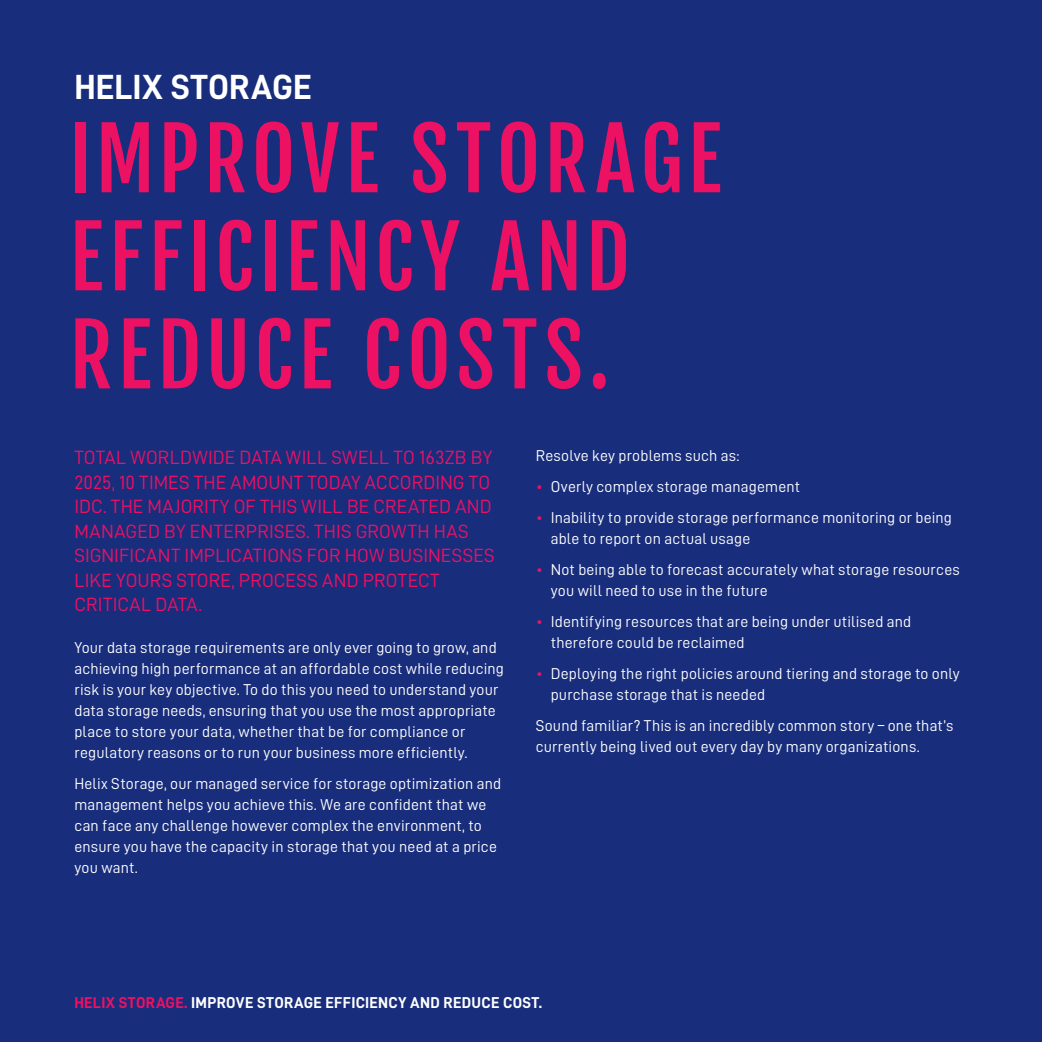
<style>
.page{position:relative;width:1042px;height:1042px;background:#182d7c}
.page>*{position:absolute;margin:0;border:0;box-sizing:border-box;transform-origin:0 0}
.Heading_rose{font:84px/98px "Fjalla One";letter-spacing:.065em;color:#ec1163}
.Text_above_Heading{font:35px "D DIN Bold";color:#fff}
.Intro_text_CAPS___ro{font:19.25px/24.5px "D DIN";letter-spacing:.01em;color:#ec1163}
.Body_copy___white{font:15.75px/21px "D DIN";letter-spacing:.01em;color:#fff}
.Bold_copy_CAPS___whi{font:15.75px "D DIN Bold";letter-spacing:.02em;color:#fff}
.s1{color:#ec1163}
</style>
<div class="page">
<p class="Text_above_Heading" style="left:74px;top:68px;width:239px">HELIX STORAGE</p>
<p class="Heading_rose" style="left:69px;top:110px;width:654px">IMPROVE STORAGE<br>EFFICIENCY AND<br>REDUCE COSTS.</p>
<p class="Intro_text_CAPS___ro" style="left:74px;top:445px;width:422px">TOTAL WORLDWIDE DATA WILL SWELL TO 163ZB BY 2025, 10 TIMES THE AMOUNT TODAY ACCORDING TO IDC. THE MAJORITY OF THIS WILL BE CREATED AND MANAGED BY ENTERPRISES. THIS GROWTH HAS SIGNIFICANT IMPLICATIONS FOR HOW BUSINESSES LIKE YOURS STORE, PROCESS AND PROTECT CRITICAL DATA.</p>
<p class="Body_copy___white" style="left:74px;top:637px;width:431px">Your data storage requirements are only ever going to grow, and achieving high performance at an affordable cost while reducing risk is your key objective. To do this you need to understand your data storage needs, ensuring that you use the most appropriate place to store your data, whether that be for compliance or regulatory reasons or to run your business more efficiently.</p>
<p class="Body_copy___white" style="left:74px;top:773px;width:428px">Helix Storage, our managed service for storage optimization and management helps you achieve this. We are confident that we can face any challenge however complex the environment, to ensure you have the capacity in storage that you need at a price you want.</p>
<p class="Body_copy___white" style="left:536px;top:445px;width:205px">Resolve key problems such as:</p>
<p class="Body_copy___white" style="left:536px;top:476px;width:266px"><span class="s1">•</span> Overly complex storage management</p>
<p class="Body_copy___white" style="left:551px;top:507px;width:403px;text-indent:-15px"><span class="s1">•</span> Inability to provide storage performance monitoring or being able to report on actual usage</p>
<p class="Body_copy___white" style="left:551px;top:559px;width:410px;text-indent:-15px"><span class="s1">•</span> Not being able to forecast accurately what storage resources you will need to use in the future</p>
<p class="Body_copy___white" style="left:551px;top:611px;width:362px;text-indent:-15px"><span class="s1">•</span> Identifying resources that are being under utilised and therefore could be reclaimed</p>
<p class="Body_copy___white" style="left:551px;top:662px;width:410px;text-indent:-15px"><span class="s1">•</span> Deploying the right policies around tiering and storage to only purchase storage that is needed</p>
<p class="Body_copy___white" style="left:536px;top:714px;width:419px">Sound familiar? This is an incredibly common story – one that’s currently being lived out every day by many organizations.</p>
<p class="Bold_copy_CAPS___whi" style="left:74px;top:993px;width:469px"><span class="s1">HELIX STORAGE.</span> IMPROVE STORAGE EFFICIENCY AND REDUCE COST.</p>
</div>
